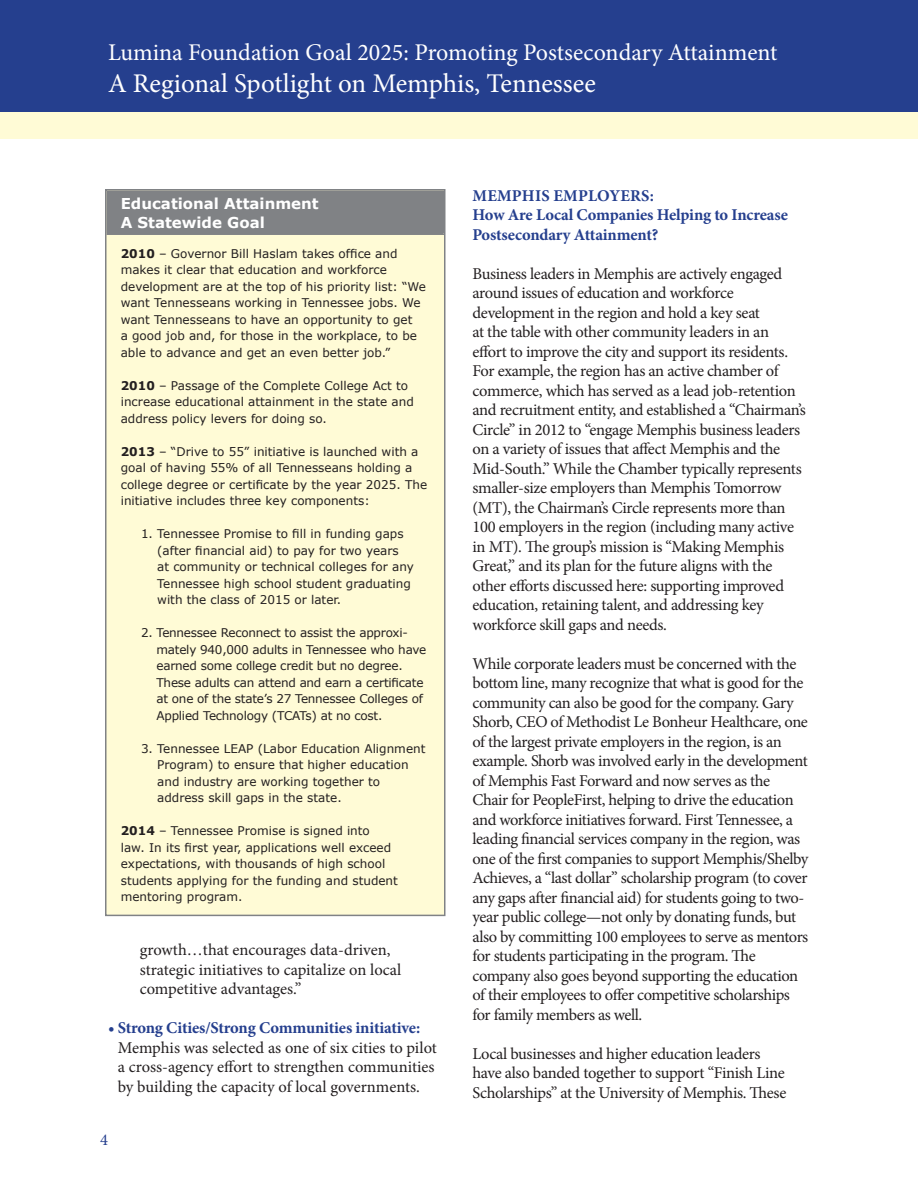
<style>
.page{position:relative;width:918px;height:1188px;background:#fff}
.page>*{position:absolute;margin:0;border:0;box-sizing:border-box;transform-origin:0 0}
.t1{font:27px "Minion Pro";color:#fff}
.t2{font:24px "Minion Pro";color:#fff}
.Body{font:16.5px/19.5px "Minion Pro";letter-spacing:-.025em;color:#231f20}
.Body-2{font:16.5px/19.5px "Minion Pro";color:#231f20}
.Body-3{font:700 16.5px/19.5px "Minion Pro";letter-spacing:-.01em;color:#253f8e}
.Body-4{font:700 16.5px "Minion Pro";letter-spacing:.01em;color:#253f8e}
.t3{font:16.5px "Minion Pro";color:#253f8e}
.Chart_Head{font:700 15px/19.5px "Verdana";color:#fff}
.Body-5{font:12px/16.5px "Verdana";color:#231f20}
.Body-6{font:12px/16.5px "Verdana";letter-spacing:-.02em;color:#231f20}
.s1{font-weight:700}
.s2{font-weight:700;color:#253f8e}
</style>
<div class="page">
<div style="left:0;top:0;width:918px;height:112px;background:#253f8e"></div>
<div style="left:0;top:112px;width:918px;height:27px;background:#fffbd6"></div>
<div style="left:106px;top:190px;width:339px;height:725px;background:#fffbd6"></div>
<div style="left:107px;top:191px;width:336px;height:43px;background:#808285"></div>
<hr style="left:106px;top:233px;width:338px;height:2px;background:#808285">
<div style="left:105px;top:189px;width:341px;height:727px;border:2px solid #808285"></div>
<h2 class="t2" style="left:108px;top:36px;width:671px">Lumina Foundation Goal 2025: Promoting Postsecondary Attainment</h2>
<h1 class="t1" style="left:108px;top:65px;width:489px">A Regional Spotlight on Memphis, Tennessee</h1>
<p class="Chart_Head" style="left:121px;top:193px;width:199px">Educational Attainment<br>A Statewide Goal</p>
<p class="Body-5" style="left:121px;top:245px;width:307px"><span class="s1">2010</span> – Governor Bill Haslam takes office and makes it clear that education and workforce development are at the top of his priority list: “We want Tennesseans working in Tennessee jobs. We want Tennesseans to have an opportunity to get<br>a good job and, for those in the workplace, to be able to advance and get an even better job.”</p>
<p class="Body-5" style="left:121px;top:377px;width:295px"><span class="s1">2010</span> – Passage of the Complete College Act to increase educational attainment in the state and address policy levers for doing so.</p>
<p class="Body-5" style="left:121px;top:443px;width:308px"><span class="s1">2013</span> – “Drive to 55” initiative is launched with a goal of having 55% of all Tennesseans holding a college degree or certificate by the year 2025. The initiative includes three key components:</p>
<p class="Body-5" style="left:157px;top:525px;width:258px;text-indent:-16px">1. Tennessee Promise to fill in funding gaps (after financial aid) to pay for two years<br>at community or technical colleges for any Tennessee high school student graduating with the class of 2015 or later.</p>
<p class="Body-6" style="left:156px;top:624px;width:271px;text-indent:-15px">2. Tennessee Reconnect to assist the approxi&shy;mately 940,000 adults in Tennessee who have earned some college credit but no degree.<br>These adults can attend and earn a certificate at one of the state’s 27 Tennessee Colleges of Applied Technology (TCATs) at no cost.</p>
<p class="Body-5" style="left:157px;top:740px;width:270px;text-indent:-16px">3. Tennessee LEAP (Labor Education Alignment Program) to ensure that higher education and industry are working together to address skill gaps in the state.</p>
<p class="Body-5" style="left:121px;top:822px;width:279px"><span class="s1">2014</span> – Tennessee Promise is signed into<br>law. In its first year, applications well exceed expectations, with thousands of high school students applying for the funding and student mentoring program.</p>
<p class="Body-2" style="left:140px;top:940px;width:263px">growth…that encourages data-driven, strategic initiatives to capitalize on local competitive advantages.”</p>
<p class="Body-2" style="left:118px;top:1018px;width:321px;text-indent:-10px"><span class="s2">• Strong Cities/Strong Communities initiative:<br></span>Memphis was selected as one of six cities to pilot a cross-agency effort to strengthen communities by building the capacity of local governments.</p>
<p class="t3" style="left:100px;top:1129px;width:9px">4</p>
<p class="Body-4" style="left:473px;top:184px;width:183px">MEMPHIS EMPLOYERS:</p>
<p class="Body-3" style="left:472px;top:205px;width:317px">How Are Local Companies Helping to Increase<br>Postsecondary Attainment?</p>
<p class="Body" style="left:472px;top:264px;width:335px">Business leaders in Memphis are actively engaged around issues of education and workforce development in the region and hold a key seat<br>at the table with other community leaders in an effort to improve the city and support its residents.<br>For example, the region has an active chamber of commerce, which has served as a lead job-retention and recruitment entity, and established a “Chairman’s Circle” in 2012 to “engage Memphis business leaders on a variety of issues that affect Memphis and the Mid-South.” While the Chamber typically represents smaller-size employers than Memphis Tomorrow (MT), the Chairman’s Circle represents more than 100 employers in the region (including many active in MT). The group’s mission is “Making Memphis Great,” and its plan for the future aligns with the other efforts discussed here: supporting improved education, retaining talent, and addressing key workforce skill gaps and needs.</p>
<p class="Body" style="left:472px;top:654px;width:337px">While corporate leaders must be concerned with the bottom line, many recognize that what is good for the community can also be good for the company. Gary Shorb, CEO of Methodist Le Bonheur Healthcare, one of the largest private employers in the region, is an example. Shorb was involved early in the development of Memphis Fast Forward and now serves as the Chair for PeopleFirst, helping to drive the education and workforce initiatives forward. First Tennessee, a leading financial services company in the region, was one of the first companies to support Memphis/Shelby Achieves, a “last dollar” scholarship program (to cover any gaps after financial aid) for students going to two&shy;year public college—not only by donating funds, but also by committing 100 employees to serve as mentors for students participating in the program. The company also goes beyond supporting the education of their employees to offer competitive scholarships for family members as well.</p>
<p class="Body" style="left:472px;top:1044px;width:315px">Local businesses and higher education leaders have also banded together to support “Finish Line<br>Scholarships” at the University of Memphis. These</p>
</div>
